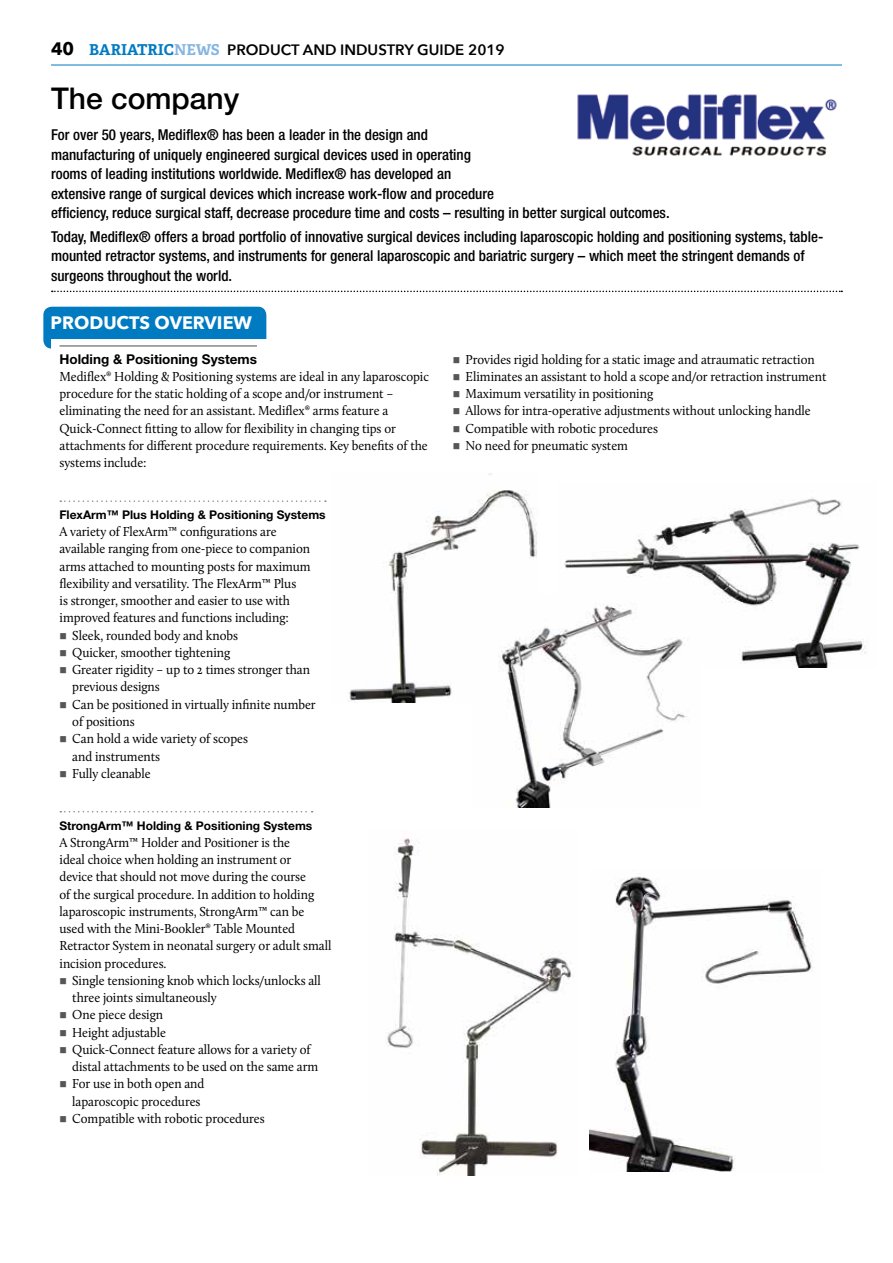
<style>
.page{position:relative;width:893px;height:1263px;background:#fff}
.page>*{position:absolute;margin:0;border:0;box-sizing:border-box;transform-origin:0 0}
.t1{font:500 30px "Helvetica Neue LT Std";color:#000}
.t2{font:700 18px "Avenir Next";color:#fff}
.t3{font:500 condensed 15px/19.5px "Helvetica Neue";color:#000}
.t4{font:600 15px "Avenir Next";color:#000}
.t5{font:13.5px/17.2px "Calluna";letter-spacing:-.005em;color:#000;scale:.95 1}
.t6{font:700 13.5px "Helvetica Neue LT Std";color:#000}
.t7{font:700 12px "Helvetica Neue LT Std";color:#000}
.s1{font-weight:700;font-size:18px}
.s2{font-family:"Adelle Basic";font-weight:700;color:#007bc2}
.s3{font-family:"Adelle Basic";font-weight:700;color:#86b5e2}
.s4{color:#565656}
</style>
<div class="page">
<div style="left:43px;top:307px;width:223px;height:42px;background:#007bc2;border-radius:9px"></div>
<svg style="left:52px;top:291px;width:790px;height:1px"></svg>
<svg style="left:51px;top:339px;width:215px;height:10px;background:#fdfefe"></svg>
<hr style="left:60px;top:345px;width:197px;height:2px;background:#878786">
<img style="left:577px;top:94px;width:260px;height:62px">
<img style="left:564px;top:498px;width:302px;height:170px">
<img style="left:589px;top:876px;width:223px;height:295px">
<img style="left:349px;top:473px;width:188px;height:229px">
<img style="left:386px;top:838px;width:186px;height:337px">
<svg style="left:60px;top:811px;width:253px;height:1px"></svg>
<svg style="left:60px;top:500px;width:266px;height:2px"></svg>
<img style="left:473px;top:594px;width:226px;height:213px">
<hr style="left:51px;top:65px;width:791px;height:1px;background:#007bc2">
<p class="t4" style="left:51px;top:37px;width:455px"><span class="s1">40</span> <span class="s2">BARIATRIC</span><span class="s3">NEWS</span> PRODUCT AND INDUSTRY GUIDE 2019</p>
<h1 class="t1" style="left:51px;top:81px;width:190px">The company</h1>
<p class="t3" style="left:51px;top:125px;width:620px">For over 50 years, Mediflex® has been a leader in the design and<br>manufacturing of uniquely engineered surgical devices used in operating<br>rooms of leading institutions worldwide. Mediflex® has developed an<br>extensive range of surgical devices which increase work-flow and procedure<br>efficiency, reduce surgical staff, decrease procedure time and costs – resulting in better surgical outcomes.</p>
<p class="t3" style="left:51px;top:227px;width:774px">Today, Mediflex® offers a broad portfolio of innovative surgical devices including laparoscopic holding and positioning systems, table&shy;mounted retractor systems, and instruments for general laparoscopic and bariatric surgery – which meet the stringent demands of surgeons throughout the world.</p>
<h2 class="t2" style="left:51px;top:307px;width:203px">PRODUCTS OVERVIEW</h2>
<p class="t6" style="left:60px;top:350px;width:199px">Holding &amp; Positioning Systems</p>
<p class="t5" style="left:60px;top:368px;width:390px">Mediflex® Holding &amp; Positioning systems are ideal in any laparoscopic procedure for the static holding of a scope and/or instrument – eliminating the need for an assistant. Mediflex® arms feature a Quick-Connect fitting to allow for flexibility in changing tips or attachments for different procedure requirements. Key benefits of the systems include:</p>
<p class="t7" style="left:60px;top:507px;width:268px">FlexArm™ Plus Holding &amp; Positioning Systems</p>
<p class="t5" style="left:60px;top:523px;width:266px">A variety of FlexArm™ configurations are available ranging from one-piece to companion arms attached to mounting posts for maximum flexibility and versatility. The FlexArm™ Plus<br>is stronger, smoother and easier to use with improved features and functions including:</p>
<p class="t5" style="left:60px;top:626px;width:189px"><span class="s4">■</span> Sleek, rounded body and knobs</p>
<p class="t5" style="left:60px;top:644px;width:181px"><span class="s4">■</span> Quicker, smoother tightening</p>
<p class="t5" style="left:72px;top:661px;width:252px;text-indent:-13px"><span class="s4">■</span> Greater rigidity – up to 2 times stronger than previous designs</p>
<p class="t5" style="left:72px;top:695px;width:258px;text-indent:-13px"><span class="s4">■</span> Can be positioned in virtually infinite number of positions</p>
<p class="t5" style="left:72px;top:730px;width:186px;text-indent:-13px"><span class="s4">■</span> Can hold a wide variety of scopes and instruments</p>
<p class="t5" style="left:60px;top:764px;width:97px"><span class="s4">■</span> Fully cleanable</p>
<p class="t7" style="left:60px;top:818px;width:254px">StrongArm™ Holding &amp; Positioning Systems</p>
<p class="t5" style="left:60px;top:833px;width:288px">A StrongArm™ Holder and Positioner is the<br>ideal choice when holding an instrument or<br>device that should not move during the course<br>of the surgical procedure. In addition to holding laparoscopic instruments, StrongArm™ can be used with the Mini-Bookler® Table Mounted Retractor System in neonatal surgery or adult small incision procedures.</p>
<p class="t5" style="left:72px;top:971px;width:263px;text-indent:-13px"><span class="s4">■</span> Single tensioning knob which locks/unlocks all three joints simultaneously</p>
<p class="t5" style="left:60px;top:1006px;width:111px"><span class="s4">■</span> One piece design</p>
<p class="t5" style="left:60px;top:1023px;width:113px"><span class="s4">■</span> Height adjustable</p>
<p class="t5" style="left:72px;top:1040px;width:260px;text-indent:-13px"><span class="s4">■</span> Quick-Connect feature allows for a variety of distal attachments to be used on the same arm</p>
<p class="t5" style="left:60px;top:1075px;width:154px;text-align:right"><span class="s4">■</span> For use in both open and laparoscopic procedures</p>
<p class="t5" style="left:60px;top:1109px;width:217px"><span class="s4">■</span> Compatible with robotic procedures</p>
<p class="t5" style="left:453px;top:350px;width:382px"><span class="s4">■</span> Provides rigid holding for a static image and atraumatic retraction</p>
<p class="t5" style="left:453px;top:368px;width:395px"><span class="s4">■</span> Eliminates an assistant to hold a scope and/or retraction instrument</p>
<p class="t5" style="left:453px;top:385px;width:212px"><span class="s4">■</span> Maximum versatility in positioning</p>
<p class="t5" style="left:453px;top:402px;width:378px"><span class="s4">■</span> Allows for intra-operative adjustments without unlocking handle</p>
<p class="t5" style="left:453px;top:419px;width:217px"><span class="s4">■</span> Compatible with robotic procedures</p>
<p class="t5" style="left:453px;top:437px;width:186px"><span class="s4">■</span> No need for pneumatic system</p>
</div>
